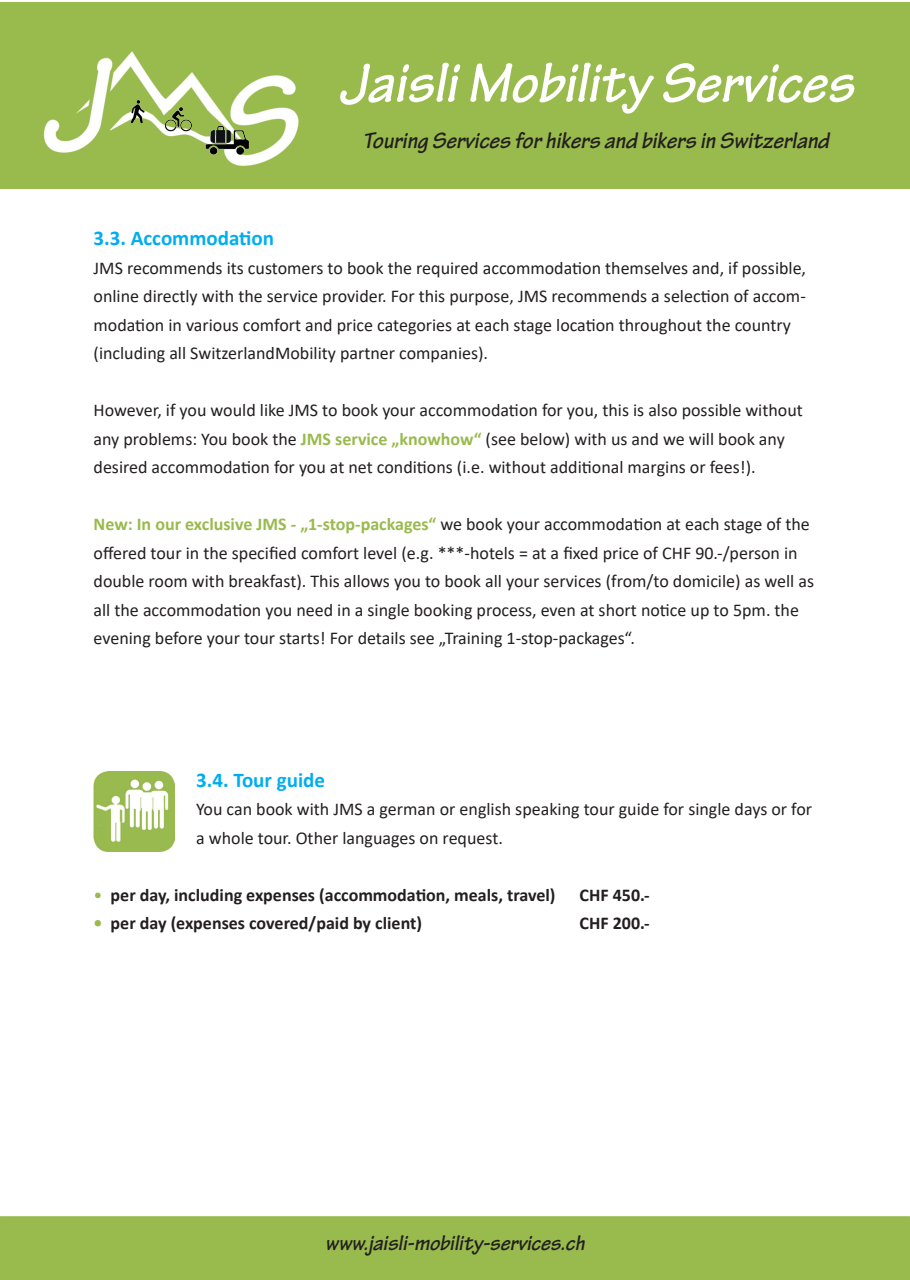
<style>
.page{position:relative;width:910px;height:1280px;background:#fff}
.page>*{position:absolute;margin:0;border:0;box-sizing:border-box;transform-origin:0 0}
.t1{font:italic 700 59.25px "Tekton Pro";color:#fff}
.t2{font:italic 700 24px "Tekton Pro";color:#231f20}
.t3{font:italic 700 22.5px "Tekton Pro";color:#231f20}
.t4{font:700 21px "Calibri";color:#00aeef}
.t5{font:18px/28.5px "Calibri";color:#231f20}
.t6{font:700 18px "Calibri";color:#231f20}
.s1{font-weight:700;color:#99ba4d}
.s2{font-weight:400;color:#99ba4d}
.s3{color:#99ba4d}
</style>
<div class="page">
<div style="left:0;top:2px;width:910px;height:186px;background:#99ba4d"></div>
<img style="left:44px;top:51px;width:255px;height:115px">
<div style="left:0;top:1216px;width:910px;height:64px;background:#99ba4d"></div>
<img style="left:94px;top:771px;width:81px;height:81px">
<h1 class="t1" style="left:338px;top:48px;width:517px">Jaisli Mobility Services</h1>
<h2 class="t2" style="left:363px;top:126px;width:468px">Touring Services for hikers and bikers in Switzerland</h2>
<p class="t4" style="left:94px;top:224px;width:182px">3.3. Accommodation</p>
<p class="t5" style="left:94px;top:253px;width:714px">JMS recommends its customers to book the required accommodation themselves and, if possible, online directly with the service provider. For this purpose, JMS recommends a selection of accom&shy;modation in various comfort and price categories at each stage location throughout the country (including all SwitzerlandMobility partner companies).</p>
<p class="t5" style="left:94px;top:396px;width:711px">However, if you would like JMS to book your accommodation for you, this is also possible without any problems: You book the <span class="s1">JMS service „knowhow“</span> (see below) with us and we will book any desired accommodation for you at net conditions (i.e. without additional margins or fees!).</p>
<p class="t5" style="left:94px;top:510px;width:722px"><span class="s1">New: In our exclusive JMS - „1-stop-packages“</span> we book your accommodation at each stage of the offered tour in the specified comfort level (e.g. ***-hotels = at a fixed price of CHF 90.-/person in double room with breakfast). This allows you to book all your services (from/to domicile) as well as all the accommodation you need in a single booking process, even at short notice up to 5pm. the evening before your tour starts! For details see „Training 1-stop-packages“.</p>
<p class="t4" style="left:196px;top:765px;width:130px">3.4. Tour guide</p>
<p class="t5" style="left:196px;top:795px;width:617px">You can book with JMS a german or english speaking tour guide for single days or for a whole tour. Other languages on request.</p>
<p class="t6" style="left:94px;top:882px;width:463px"><span class="s2">•</span> per day, including expenses (accommodation, meals, travel)</p>
<p class="t6" style="left:580px;top:882px;width:72px">CHF 450.-</p>
<p class="t6" style="left:94px;top:911px;width:330px"><span class="s3">•</span> per day (expenses covered/paid by client)</p>
<p class="t6" style="left:580px;top:911px;width:72px">CHF 200.-</p>
<p class="t3" style="left:325px;top:1230px;width:261px">www.jaisli-mobility-services.ch</p>
</div>
